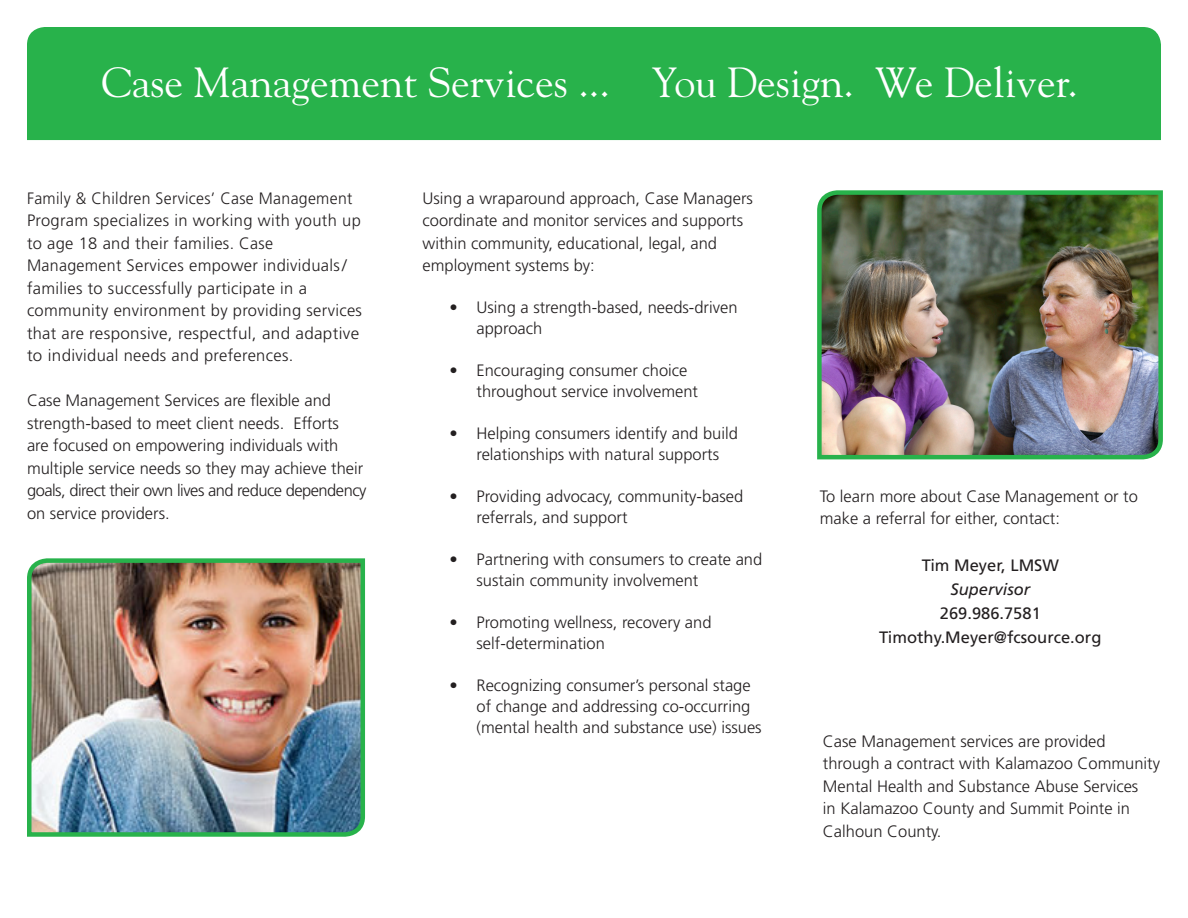
<style>
.page{position:relative;width:1188px;height:918px;background:#fff}
.page>*{position:absolute;margin:0;border:0;box-sizing:border-box;transform-origin:0 0}
.t1{font:42px "Goudy";color:#fff}
.t2{font:300 16.5px/22.5px "Frutiger";color:#231f20}
.t3{font:300 16.5px/22.5px "Frutiger";letter-spacing:.02em;color:#231f20}
.t4{font:300 16.5px/22.5px "Frutiger";letter-spacing:.02em;color:#231f20;scale:.96 1}
.t5{font:16.5px "Frutiger";color:#231f20}
.t6{font:italic 16.5px "Frutiger";color:#231f20}
</style>
<div class="page">
<img style="left:817px;top:190px;width:346px;height:270px">
<div style="left:27px;top:27px;width:1134px;height:113px;background:#28b24b"></div>
<img style="left:27px;top:558px;width:338px;height:279px">
<p class="t1" style="left:101px;top:57px;width:978px">Case Management Services ... You Design. We Deliver.</p>
<p class="t4" style="left:27px;top:187px;width:349px">Family &amp; Children Services’ Case Management<br>Program specializes in working with youth up</p>
<p class="t3" style="left:27px;top:232px;width:321px">to age 18 and their families. Case<br>Management Services empower individuals/ families to successfully participate in a</p>
<p class="t3" style="left:27px;top:299px;width:337px">community environment by providing services</p>
<p class="t3" style="left:27px;top:322px;width:334px">that are responsive, respectful, and adaptive to individual needs and preferences.</p>
<p class="t2" style="left:27px;top:389px;width:341px">Case Management Services are flexible and strength-based to meet client needs. Efforts<br>are focused on empowering individuals with multiple service needs so they may achieve their goals, direct their own lives and reduce dependency on service providers.</p>
<p class="t2" style="left:423px;top:187px;width:332px">Using a wraparound approach, Case Managers coordinate and monitor services and supports within community, educational, legal, and employment systems by:</p>
<p class="t2" style="left:477px;top:297px;width:263px;line-height:21px;text-indent:-27px">• Using a strength-based, needs-driven approach</p>
<p class="t2" style="left:477px;top:360px;width:223px;line-height:21px;text-indent:-27px">• Encouraging consumer choice throughout service involvement</p>
<p class="t2" style="left:450px;top:423px;width:290px;line-height:21px;text-align:center">• Helping consumers identify and build relationships with natural supports</p>
<p class="t2" style="left:477px;top:486px;width:268px;line-height:21px;text-indent:-27px">• Providing advocacy, community-based referrals, and support</p>
<p class="t2" style="left:477px;top:549px;width:287px;line-height:21px;text-indent:-27px">• Partnering with consumers to create and sustain community involvement</p>
<p class="t2" style="left:477px;top:612px;width:237px;line-height:21px;text-indent:-27px">• Promoting wellness, recovery and self-determination</p>
<p class="t2" style="left:477px;top:675px;width:287px;line-height:21px;text-indent:-27px">• Recognizing consumer’s personal stage of change and addressing co-occurring (mental health and substance use) issues</p>
<p class="t2" style="left:820px;top:485px;width:320px">To learn more about Case Management or to make a referral for either, contact:</p>
<p class="t5" style="left:922px;top:555px;width:139px">Tim Meyer, LMSW</p>
<p class="t6" style="left:951px;top:579px;width:81px">Supervisor</p>
<p class="t5" style="left:940px;top:603px;width:102px">269.986.7581</p>
<p class="t5" style="left:879px;top:627px;width:224px">Timothy.Meyer@fcsource.org</p>
<p class="t2" style="left:823px;top:730px;width:284px">Case Management services are provided</p>
<p class="t2" style="left:823px;top:752px;width:339px">through a contract with Kalamazoo Community Mental Health and Substance Abuse Services<br>in Kalamazoo County and Summit Pointe in Calhoun County.</p>
</div>
